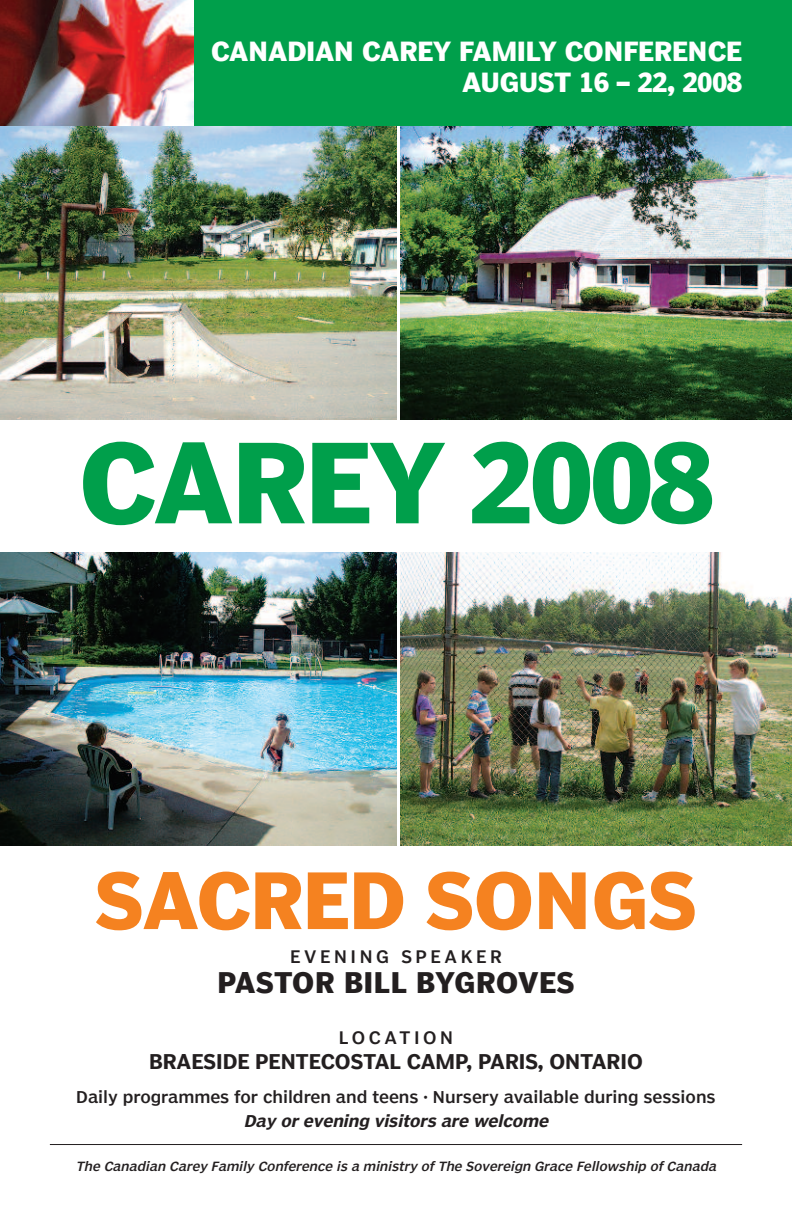
<style>
.page{position:relative;width:792px;height:1224px;background:#fff}
.page>*{position:absolute;margin:0;border:0;box-sizing:border-box;transform-origin:0 0}
.t1{font:700 108px "Poynter Agate";letter-spacing:-.01em;color:#009f4b}
.t2{font:700 76px "Poynter Agate";color:#f58220}
.t3{font:700 28px "Poynter Agate";letter-spacing:.025em;color:#231f20}
.t4{font:700 26px/31.2px "Poynter Agate";color:#fff;text-align:right}
.t5{font:500 20px "Poynter Agate";color:#231f20}
.t6{font:17px "Poynter Agate";letter-spacing:.21em;color:#231f20}
.t7{font:16px "Poynter Agate";color:#231f20}
.t8{font:italic 500 16px "Poynter Agate";color:#231f20}
.t9{font:italic 12.4px "Poynter Agate";color:#231f20}
</style>
<div class="page">
<img style="left:0;top:126px;width:396px;height:294px">
<img style="left:0;top:552px;width:396px;height:294px">
<div style="left:0;top:0;width:792px;height:126px;background:#009f4b"></div>
<img style="left:0;top:0;width:194px;height:126px">
<hr style="left:50px;top:1144px;width:692px;height:1px;background:#231f20">
<img style="left:400px;top:126px;width:392px;height:294px">
<img style="left:400px;top:552px;width:392px;height:294px">
<h3 class="t4" style="left:211px;top:36px;width:532px">CANADIAN CAREY FAMILY CONFERENCE<br>AUGUST 16 – 22, 2008</h3>
<h1 class="t1" style="left:79px;top:423px;width:635px">CAREY 2008</h1>
<h2 class="t2" style="left:95px;top:858px;width:603px">SACRED SONGS</h2>
<h3 class="t6" style="left:290px;top:947px;width:213px">EVENING SPEAKER</h3>
<h3 class="t3" style="left:218px;top:967px;width:358px">PASTOR BILL BYGROVES</h3>
<h3 class="t6" style="left:339px;top:1028px;width:116px">LOCATION</h3>
<h3 class="t5" style="left:149px;top:1054px;width:495px">BRAESIDE PENTECOSTAL CAMP, PARIS, ONTARIO</h3>
<p class="t7" style="left:76px;top:1089px;width:641px">Daily programmes for children and teens · Nursery available during sessions</p>
<p class="t8" style="left:244px;top:1116px;width:309px">Day or evening visitors are welcome</p>
<p class="t9" style="left:76px;top:1159px;width:644px">The Canadian Carey Family Conference is a ministry of The Sovereign Grace Fellowship of Canada</p>
</div>
